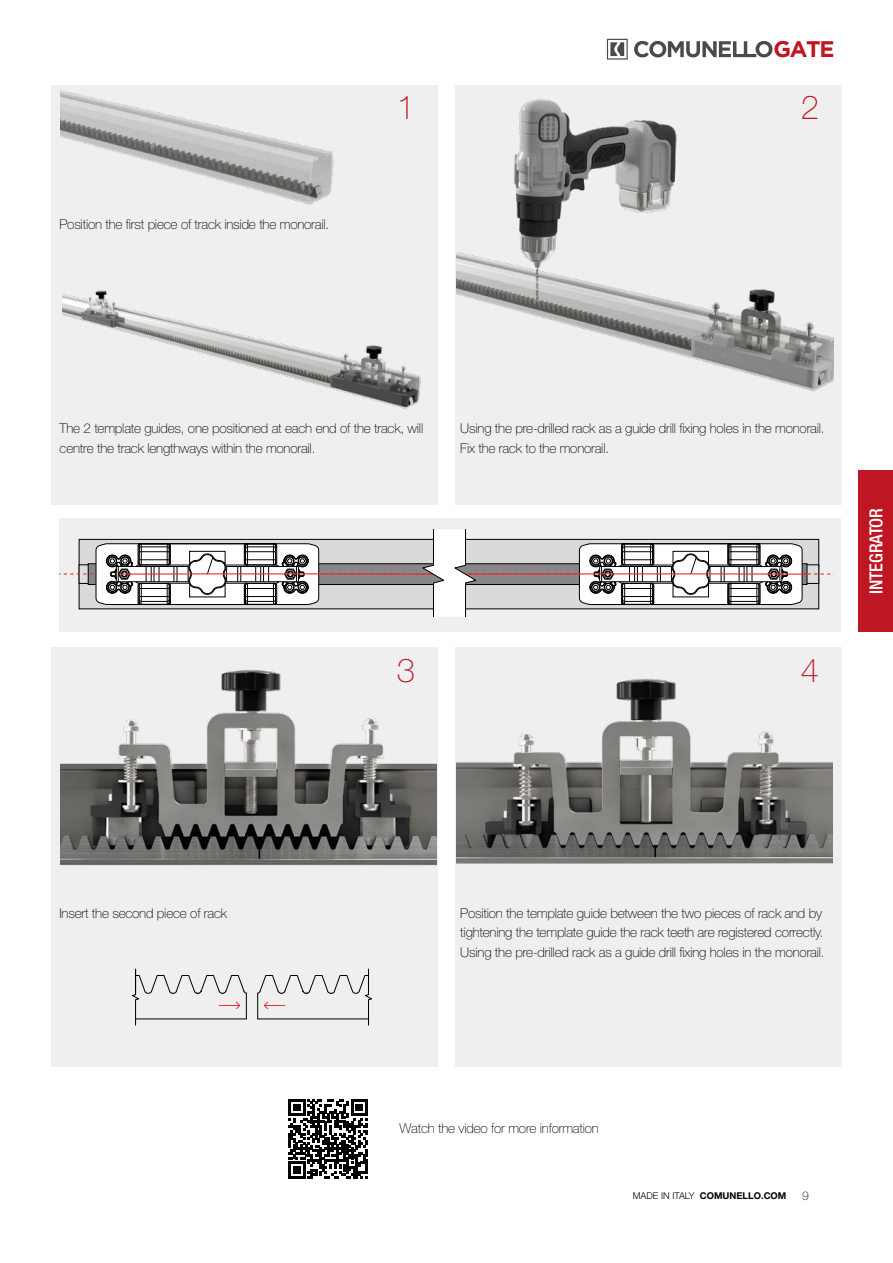
<style>
.page{position:relative;width:893px;height:1263px;background:#fff}
.page>*{position:absolute;margin:0;border:0;box-sizing:border-box;transform-origin:0 0}
.t1{font:100 33px "Helvetica Neue LT Std";color:#be1622}
.t2{font:700 22.5px "Gotham";color:#be1622}
.t3{font:500 condensed 18px "Helvetica Neue LT Std";color:#fff}
.t4{font:100 13.5px/19.5px "Helvetica Neue LT Std";letter-spacing:-.015em;color:#000}
.t5{font:100 12px "Helvetica Neue LT Std";color:#000}
.t6{font:700 9.45px "Helvetica Neue LT Std";color:#000}
.s1{font-weight:300}
</style>
<div class="page">
<div style="left:52px;top:85px;width:386px;height:420px;background:#f0efef"></div>
<div style="left:52px;top:647px;width:386px;height:419px;background:#f0efef"></div>
<div style="left:455px;top:85px;width:386px;height:420px;background:#f0efef"></div>
<div style="left:60px;top:518px;width:781px;height:113px;background:#f0efef"></div>
<div style="left:455px;top:647px;width:386px;height:419px;background:#f0efef"></div>
<img style="left:61px;top:670px;width:376px;height:196px">
<img style="left:457px;top:678px;width:376px;height:186px">
<img style="left:456px;top:99px;width:377px;height:293px">
<svg style="left:60px;top:529px;width:771px;height:88px"></svg>
<img style="left:61px;top:90px;width:273px;height:115px">
<img style="left:62px;top:290px;width:359px;height:119px">
<svg style="left:132px;top:968px;width:115px;height:58px"></svg>
<svg style="left:257px;top:968px;width:115px;height:58px"></svg>
<svg style="left:288px;top:1099px;width:80px;height:79px"></svg>
<svg style="left:634px;top:41px;width:138px;height:16px"></svg>
<svg style="left:607px;top:39px;width:21px;height:21px"></svg>
<div style="left:859px;top:471px;width:34px;height:161px;background:#be1622"></div>
<p class="t4" style="left:60px;top:214px;width:271px">Position the first piece of track inside the monorail.</p>
<h1 class="t1" style="left:397px;top:89px;width:20px">1</h1>
<h2 class="t2" style="left:773px;top:36px;width:62px">GATE</h2>
<h1 class="t1" style="left:801px;top:89px;width:20px">2</h1>
<p class="t4" style="left:60px;top:419px;width:365px">The 2 template guides, one positioned at each end of the track, will centre the track lengthways within the monorail.</p>
<p class="t4" style="left:460px;top:419px;width:366px">Using the pre-drilled rack as a guide drill fixing holes in the monorail.<br>Fix the rack to the monorail.</p>
<h1 class="t1" style="left:397px;top:651px;width:20px">3</h1>
<h1 class="t1" style="left:801px;top:651px;width:20px">4</h1>
<h3 class="t3" style="left:865px;top:594px;width:88px;rotate:-90deg">INTEGRATOR</h3>
<p class="t4" style="left:60px;top:904px;width:169px">Insert the second piece of rack</p>
<p class="t4" style="left:460px;top:903px;width:366px">Position the template guide between the two pieces of rack and by tightening the template guide the rack teeth are registered correctly.<br>Using the pre-drilled rack as a guide drill fixing holes in the monorail.</p>
<p class="t4" style="left:400px;top:1118px;width:201px">Watch the video for more information</p>
<p class="t6" style="left:633px;top:1190px;width:155px"><span class="s1">MADE IN ITALY</span> COMUNELLO.COM</p>
<p class="t5" style="left:802px;top:1188px;width:8px">9</p>
</div>
